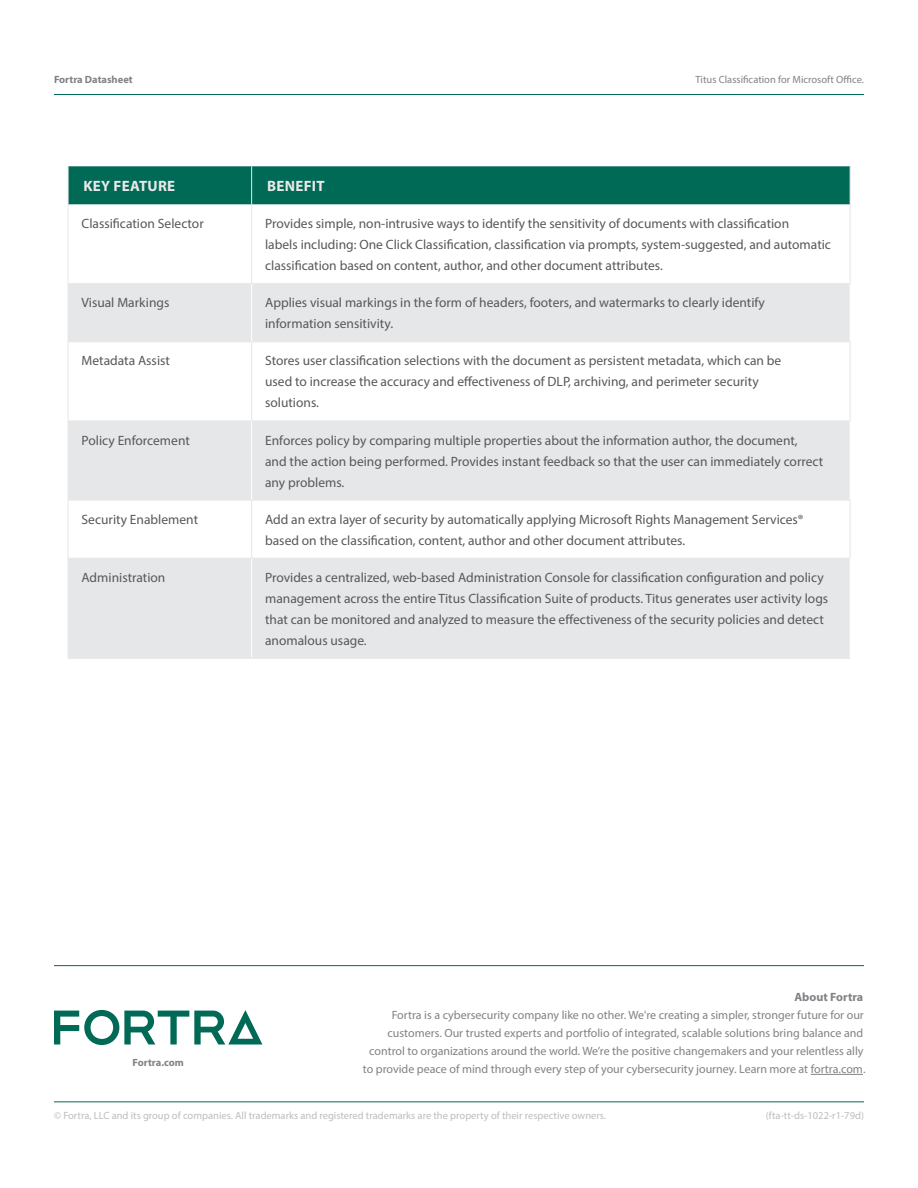
<style>
.page{position:relative;width:918px;height:1188px;background:#fff}
.page>*{position:absolute;margin:0;border:0;box-sizing:border-box;transform-origin:0 0}
.t1{font:700 15px "Myriad Pro";letter-spacing:.02em;color:#e9e9e9}
.t2{font:13.5px/21px "Myriad Pro";color:#57585a}
.t3{font:12px/18px "Myriad Pro";color:#808285;text-align:right}
.t4{font:700 12px "Myriad Pro";color:#808285}
.t5{font:10.5px "Myriad Pro";color:#bcbdc0}
.t6{font:10.5px "Myriad Pro";color:#808285}
.t7{font:700 10.5px "Myriad Pro";color:#808285}
</style>
<div class="page">
<hr style="left:54px;top:94px;width:810px;height:1px;background:#006a56">
<hr style="left:54px;top:1101px;width:810px;height:1px;background:#006a56">
<hr style="left:54px;top:965px;width:810px;height:1px;background:#006a56">
<hr style="left:811px;top:1074px;width:52px;height:1px;background:#808285">
<svg style="left:54px;top:1010px;width:208px;height:35px"></svg>
<div style="left:69px;top:166px;width:781px;height:39px;background:#006a56"></div>
<svg style="left:69px;top:284px;width:781px;height:374px;fill:#e6e7e9"></svg>
<hr style="left:68px;top:342px;width:1px;height:79px;background:#e9e9e9">
<hr style="left:251px;top:342px;width:1px;height:79px;background:#e9e9e9">
<hr style="left:850px;top:342px;width:1px;height:79px;background:#e9e9e9">
<hr style="left:68px;top:500px;width:1px;height:58px;background:#e9e9e9">
<hr style="left:251px;top:500px;width:1px;height:58px;background:#e9e9e9">
<hr style="left:850px;top:500px;width:1px;height:58px;background:#e9e9e9">
<hr style="left:68px;top:166px;width:1px;height:39px;background:#e6e7e9">
<hr style="left:251px;top:166px;width:1px;height:39px;background:#e6e7e9">
<hr style="left:850px;top:166px;width:1px;height:39px;background:#e6e7e9">
<hr style="left:68px;top:205px;width:1px;height:78px;background:#e6e7e9">
<hr style="left:251px;top:205px;width:1px;height:78px;background:#e6e7e9">
<hr style="left:850px;top:205px;width:1px;height:78px;background:#e6e7e9">
<hr style="left:68px;top:284px;width:1px;height:57px;background:#e6e7e9">
<hr style="left:68px;top:283px;width:184px;height:1px;background:#e6e7e9">
<hr style="left:252px;top:283px;width:598px;height:1px;background:#e6e7e9">
<hr style="left:251px;top:284px;width:1px;height:57px;background:#fff">
<hr style="left:68px;top:341px;width:184px;height:1px;background:#e6e7e9">
<hr style="left:252px;top:341px;width:599px;height:1px;background:#e6e7e9">
<hr style="left:68px;top:421px;width:1px;height:79px;background:#e6e7e9">
<hr style="left:68px;top:421px;width:184px;height:1px;background:#e6e7e9">
<hr style="left:252px;top:421px;width:599px;height:1px;background:#e6e7e9">
<hr style="left:251px;top:421px;width:1px;height:79px;background:#fff">
<hr style="left:850px;top:421px;width:1px;height:79px;background:#fff">
<hr style="left:68px;top:500px;width:184px;height:1px;background:#e6e7e9">
<hr style="left:252px;top:500px;width:599px;height:1px;background:#e6e7e9">
<hr style="left:68px;top:559px;width:1px;height:99px;background:#e6e7e9">
<hr style="left:68px;top:558px;width:184px;height:1px;background:#e6e7e9">
<hr style="left:252px;top:558px;width:599px;height:1px;background:#e6e7e9">
<hr style="left:251px;top:559px;width:1px;height:99px;background:#fff">
<hr style="left:68px;top:658px;width:184px;height:1px;background:#e6e7e9">
<hr style="left:252px;top:658px;width:598px;height:1px;background:#e6e7e9">
<p class="t7" style="left:54px;top:72px;width:80px">Fortra Datasheet</p>
<p class="t6" style="left:696px;top:73px;width:170px">Titus Classification for Microsoft Office.</p>
<p class="t1" style="left:83px;top:176px;width:93px">KEY FEATURE</p>
<p class="t1" style="left:267px;top:176px;width:59px">BENEFIT</p>
<p class="t2" style="left:82px;top:213px;width:124px">Classification Selector</p>
<p class="t2" style="left:265px;top:213px;width:526px">Provides simple, non-intrusive ways to identify the sensitivity of documents with classification</p>
<p class="t2" style="left:265px;top:234px;width:567px">labels including: One Click Classification, classification via prompts, system-suggested, and automatic classification based on content, author, and other document attributes.</p>
<p class="t2" style="left:82px;top:292px;width:89px">Visual Markings</p>
<p class="t2" style="left:265px;top:292px;width:501px">Applies visual markings in the form of headers, footers, and watermarks to clearly identify information sensitivity.</p>
<p class="t2" style="left:82px;top:350px;width:90px">Metadata Assist</p>
<p class="t2" style="left:265px;top:350px;width:518px">Stores user classification selections with the document as persistent metadata, which can be</p>
<p class="t2" style="left:265px;top:371px;width:495px">used to increase the accuracy and effectiveness of DLP, archiving, and perimeter security</p>
<p class="t2" style="left:265px;top:392px;width:55px">solutions.</p>
<p class="t2" style="left:82px;top:429px;width:110px">Policy Enforcement</p>
<p class="t2" style="left:265px;top:429px;width:560px">Enforces policy by comparing multiple properties about the information author, the document,<br>and the action being performed. Provides instant feedback so that the user can immediately correct any problems.</p>
<p class="t2" style="left:82px;top:508px;width:118px">Security Enablement</p>
<p class="t2" style="left:265px;top:508px;width:540px">Add an extra layer of security by automatically applying Microsoft Rights Management Services® based on the classification, content, author and other document attributes.</p>
<p class="t2" style="left:82px;top:567px;width:85px">Administration</p>
<p class="t2" style="left:265px;top:567px;width:565px">Provides a centralized, web-based Administration Console for classification configuration and policy management across the entire Titus Classification Suite of products. Titus generates user activity logs that can be monitored and analyzed to measure the effectiveness of the security policies and detect anomalous usage.</p>
<p class="t7" style="left:133px;top:1055px;width:53px">Fortra.com</p>
<p class="t4" style="left:795px;top:989px;width:70px">About Fortra</p>
<p class="t3" style="left:363px;top:1006px;width:504px">Fortra is a cybersecurity company like no other. We're creating a simpler, stronger future for our customers. Our trusted experts and portfolio of integrated, scalable solutions bring balance and control to organizations around the world. We’re the positive changemakers and your relentless ally to provide peace of mind through every step of your cybersecurity journey. Learn more at fortra.com.</p>
<p class="t5" style="left:54px;top:1109px;width:554px">© Fortra, LLC and its group of companies. All trademarks and registered trademarks are the property of their respective owners.</p>
<p class="t5" style="left:766px;top:1109px;width:100px">(fta-tt-ds-1022-r1-79d)</p>
</div>
